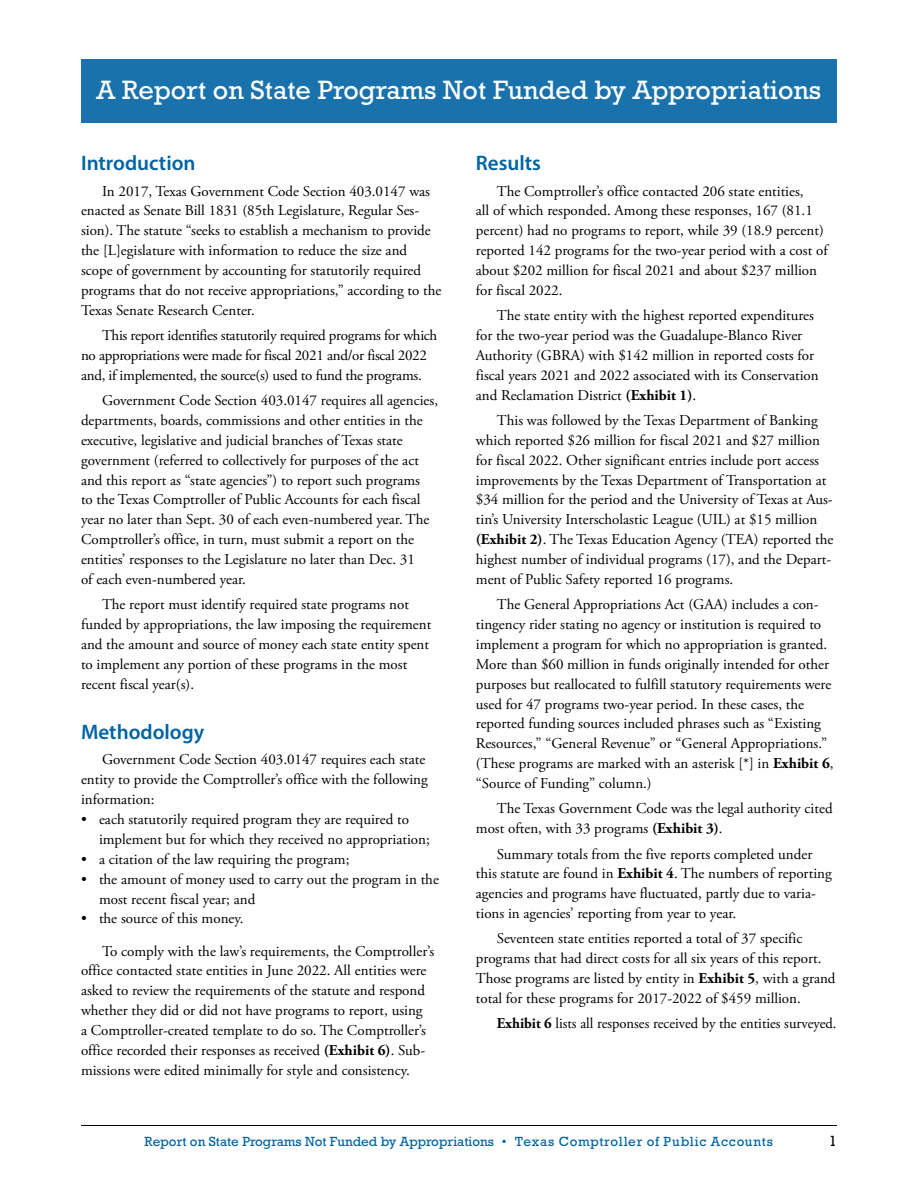
<style>
.page{position:relative;width:918px;height:1188px;background:#fff}
.page>*{position:absolute;margin:0;border:0;box-sizing:border-box;transform-origin:0 0}
.t1{font:27px "Rockwell Std";color:#fff}
.H3__Subhead_1{font:600 21px "Myriad Pro";color:#0063a3}
.Body{font:15px/19.8px "Adobe Garamond Pro";color:#000}
.Body-2{font:15px/19.8px "Adobe Garamond Pro";letter-spacing:-.02em;color:#000}
.t2{font:15px "Rockwell Std";color:#000}
.t3{font:13.5px "Rockwell Std";color:#0063a3}
.s1{font-weight:700}
</style>
<div class="page">
<hr style="left:81px;top:1125px;width:756px;height:1px;background:#000">
<div style="left:81px;top:59px;width:756px;height:64px;background:#1a72ac"></div>
<h1 class="t1" style="left:97px;top:74px;width:726px">A Report on State Programs Not Funded by Appropriations</h1>
<h3 class="H3__Subhead_1" style="left:81px;top:150px;width:116px">Introduction</h3>
<p class="Body" style="left:81px;top:181px;width:362px;text-indent:21px">In 2017, Texas Government Code Section 403.0147 was enacted as Senate Bill 1831 (85th Legislature, Regular Ses&shy;sion). The statute “seeks to establish a mechanism to provide the [L]egislature with information to reduce the size and scope of government by accounting for statutorily required programs that do not receive appropriations,” according to the Texas Senate Research Center.</p>
<p class="Body-2" style="left:81px;top:326px;width:358px;text-indent:21px">This report identifies statutorily required programs for which no appropriations were made for fiscal 2021 and/or fiscal 2022 and, if implemented, the source(s) used to fund the programs.</p>
<p class="Body" style="left:81px;top:391px;width:359px;text-indent:21px">Government Code Section 403.0147 requires all agencies, departments, boards, commissions and other entities in the executive, legislative and judicial branches of Texas state government (referred to collectively for purposes of the act and this report as “state agencies”) to report such programs<br>to the Texas Comptroller of Public Accounts for each fiscal year no later than Sept. 30 of each even-numbered year. The Comptroller’s office, in turn, must submit a report on the entities’ responses to the Legislature no later than Dec. 31<br>of each even-numbered year.</p>
<p class="Body" style="left:81px;top:595px;width:352px;text-indent:21px">The report must identify required state programs not funded by appropriations, the law imposing the requirement and the amount and source of money each state entity spent to implement any portion of these programs in the most recent fiscal year(s).</p>
<h3 class="H3__Subhead_1" style="left:81px;top:719px;width:125px">Methodology</h3>
<p class="Body" style="left:81px;top:750px;width:348px;text-indent:21px">Government Code Section 403.0147 requires each state entity to provide the Comptroller’s office with the following information:</p>
<p class="Body" style="left:99px;top:810px;width:332px;text-indent:-18px">• each statutorily required program they are required to implement but for which they received no appropriation;</p>
<p class="Body" style="left:81px;top:850px;width:270px">• a citation of the law requiring the program;</p>
<p class="Body" style="left:99px;top:870px;width:341px;text-indent:-18px">• the amount of money used to carry out the program in the most recent fiscal year; and</p>
<p class="Body" style="left:81px;top:909px;width:164px">• the source of this money.</p>
<p class="Body" style="left:81px;top:941px;width:355px;text-indent:21px">To comply with the law’s requirements, the Comptroller’s office contacted state entities in June 2022. All entities were asked to review the requirements of the statute and respond whether they did or did not have programs to report, using<br>a Comptroller-created template to do so. The Comptroller’s office recorded their responses as received <span class="s1">(Exhibit 6)</span>. Sub&shy;missions were edited minimally for style and consistency.</p>
<h3 class="H3__Subhead_1" style="left:476px;top:150px;width:67px">Results</h3>
<p class="Body" style="left:476px;top:181px;width:353px;text-indent:21px">The Comptroller’s office contacted 206 state entities,<br>all of which responded. Among these responses, 167 (81.1 percent) had no programs to report, while 39 (18.9 percent) reported 142 programs for the two-year period with a cost of about $202 million for fiscal 2021 and about $237 million for fiscal 2022.</p>
<p class="Body" style="left:476px;top:306px;width:344px;text-indent:21px">The state entity with the highest reported expenditures for the two-year period was the Guadalupe-Blanco River Authority (GBRA) with $142 million in reported costs for fiscal years 2021 and 2022 associated with its Conservation and Reclamation District <span class="s1">(Exhibit 1)</span>.</p>
<p class="Body" style="left:476px;top:411px;width:359px;text-indent:21px">This was followed by the Texas Department of Banking which reported $26 million for fiscal 2021 and $27 million for fiscal 2022. Other significant entries include port access improvements by the Texas Department of Transportation at $34 million for the period and the University of Texas at Aus&shy;tin’s University Interscholastic League (UIL) at $15 million <span class="s1">(Exhibit 2)</span>. The Texas Education Agency (TEA) reported the highest number of individual programs (17), and the Depart&shy;ment of Public Safety reported 16 programs.</p>
<p class="Body" style="left:476px;top:595px;width:359px;text-indent:21px">The General Appropriations Act (GAA) includes a con&shy;tingency rider stating no agency or institution is required to implement a program for which no appropriation is granted.<br>More than $60 million in funds originally intended for other purposes but reallocated to fulfill statutory requirements were used for 47 programs two-year period. In these cases, the reported funding sources included phrases such as “Existing Resources,” “General Revenue” or “General Appropriations.” (These programs are marked with an asterisk [*] in <span class="s1">Exhibit 6</span>, “Source of Funding” column.)</p>
<p class="Body" style="left:476px;top:799px;width:358px;text-indent:21px">The Texas Government Code was the legal authority cited most often, with 33 programs <span class="s1">(Exhibit 3)</span>.</p>
<p class="Body" style="left:476px;top:844px;width:357px;text-indent:21px">Summary totals from the five reports completed under this statute are found in <span class="s1">Exhibit 4</span>. The numbers of reporting agencies and programs have fluctuated, partly due to varia&shy;tions in agencies’ reporting from year to year.</p>
<p class="Body" style="left:476px;top:929px;width:361px;text-indent:21px">Seventeen state entities reported a total of 37 specific programs that had direct costs for all six years of this report.<br>Those programs are listed by entity in <span class="s1">Exhibit 5</span>, with a grand total for these programs for 2017-2022 of $459 million.</p>
<p class="Body" style="left:497px;top:1014px;width:341px"><span class="s1">Exhibit 6</span> lists all responses received by the entities surveyed.</p>
<p class="t3" style="left:145px;top:1134px;width:630px">Report on State Programs Not Funded by Appropriations • Texas Comptroller of Public Accounts</p>
<p class="t2" style="left:829px;top:1132px;width:10px">1</p>
</div>
